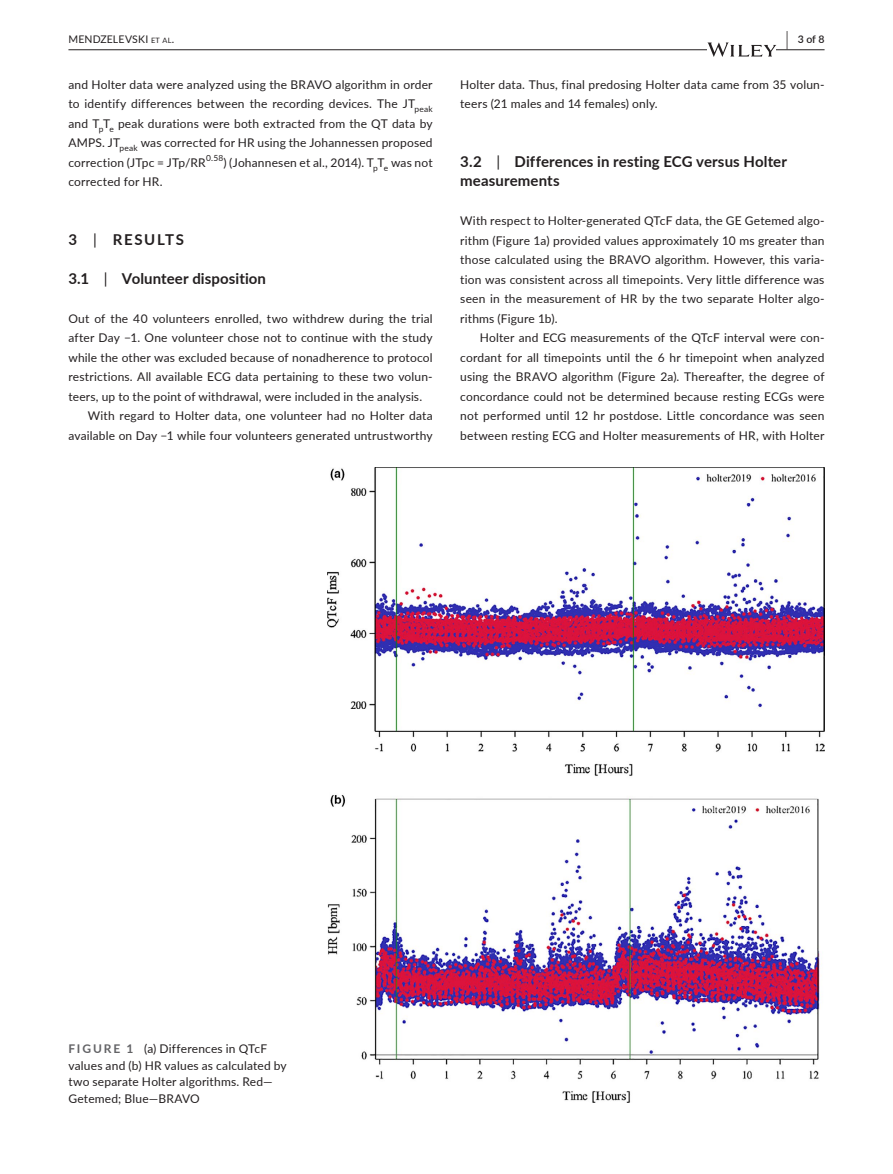
<style>
.page{position:relative;width:893px;height:1174px;background:#fff}
.page>*{position:absolute;margin:0;border:0;box-sizing:border-box;transform-origin:0 0}
.t1{font:700 15px/19.5px "Lato";letter-spacing:.01em;color:#231f20}
.t2{font:700 15px "Lato";letter-spacing:.105em;color:#231f20}
.t3{font:12px/19.5px "Lato";letter-spacing:.015em;color:#231f20;text-align:justify}
.t4{font:10.5px "Lato";letter-spacing:.015em;color:#231f20}
.t5{font:600 10.5px "Lato";color:#231f20}
.s1{font-size:7.35px}
.s2{font-size:19.5px}
.s3{font-weight:400}
.s4{font-weight:700;color:#636366}
</style>
<div class="page">
<hr style="left:68px;top:49px;width:756px;height:1px;background:#231f20">
<svg style="left:707px;top:42px;width:69px;height:15px"></svg>
<img style="left:327px;top:468px;width:497px;height:635px">
<p class="t4" style="left:68px;top:31px;width:107px">MENDZELEVSKI <span class="s1">et al</span>.</p>
<p class="t5" style="left:786px;top:31px;width:40px"><span class="s2">|</span> 3 of 8</p>
<p class="t3" style="left:68px;top:74px;width:366px">and Holter data were analyzed using the BRAVO algorithm in order to identify differences between the recording devices. The JT<sub>peak </sub>and T<sub>p</sub>T<sub>e</sub> peak durations were both extracted from the QT data by AMPS. JT<sub>peak</sub> was corrected for HR using the Johannessen proposed correction (JTpc = JTp/RR<sup>0.58</sup>) (Johannesen et al., 2014). T<sub>p</sub>T<sub>e</sub> was not corrected for HR.</p>
<p class="t3" style="left:460px;top:74px;width:366px">Holter data. Thus, final predosing Holter data came from 35 volun&shy;teers (21 males and 14 females) only.</p>
<p class="t1" style="left:460px;top:151px;width:328px">3.2 <span class="s3">|</span> Differences in resting ECG versus Holter measurements</p>
<p class="t3" style="left:460px;top:210px;width:366px">With respect to Holter-generated QTcF data, the GE Getemed algo&shy;rithm (Figure 1a) provided values approximately 10 ms greater than those calculated using the BRAVO algorithm. However, this varia&shy;tion was consistent across all timepoints. Very little difference was seen in the measurement of HR by the two separate Holter algo&shy;rithms (Figure 1b).</p>
<p class="t3" style="left:460px;top:327px;width:366px;text-indent:20px">Holter and ECG measurements of the QTcF interval were con&shy;cordant for all timepoints until the 6 hr timepoint when analyzed using the BRAVO algorithm (Figure 2a). Thereafter, the degree of concordance could not be determined because resting ECGs were not performed until 12 hr postdose. Little concordance was seen between resting ECG and Holter measurements of HR, with Holter</p>
<p class="t2" style="left:68px;top:228px;width:117px">3 <span class="s3">|</span> RESULTS</p>
<p class="t1" style="left:68px;top:268px;width:199px">3.1 <span class="s3">|</span> Volunteer disposition</p>
<p class="t3" style="left:68px;top:308px;width:366px">Out of the 40 volunteers enrolled, two withdrew during the trial</p>
<p class="t3" style="left:68px;top:327px;width:366px">after Day −1. One volunteer chose not to continue with the study</p>
<p class="t3" style="left:68px;top:347px;width:366px">while the other was excluded because of nonadherence to protocol</p>
<p class="t3" style="left:68px;top:366px;width:366px">restrictions. All available ECG data pertaining to these two volun-</p>
<p class="t3" style="left:68px;top:386px;width:355px">teers, up to the point of withdrawal, were included in the analysis.</p>
<p class="t3" style="left:88px;top:405px;width:346px">With regard to Holter data, one volunteer had no Holter data</p>
<p class="t3" style="left:68px;top:425px;width:366px">available on Day −1 while four volunteers generated untrustworthy</p>
<p class="t3" style="left:68px;top:1040px;width:220px;line-height:16.5px;text-align:left"><span class="s4">FIGURE 1</span> (a) Differences in QTcF values and (b) HR values as calculated by two separate Holter algorithms. Red—<br>Getemed; Blue—BRAVO</p>
</div>
